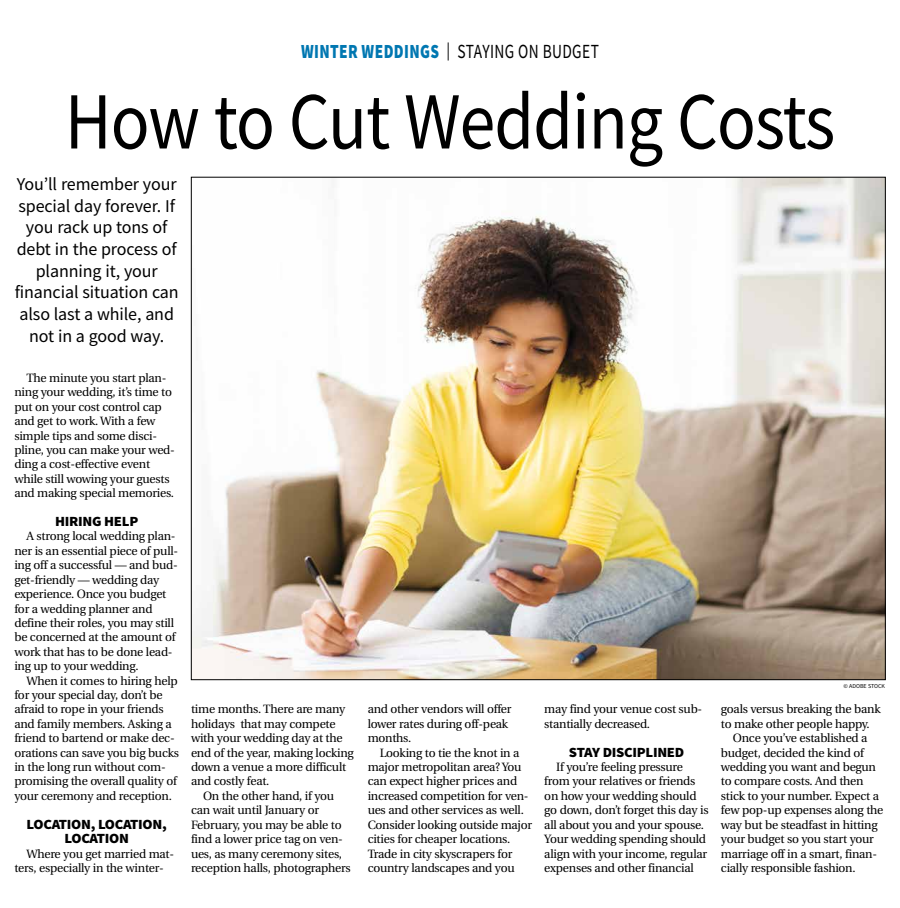
<style>
.page{position:relative;width:900px;height:908px;background:#fff}
.page>*{position:absolute;margin:0;border:0;box-sizing:border-box;transform-origin:0 0}
.t1{font:81px "Source Sans Pro";letter-spacing:-.015em;color:#000;scale:.89 1}
.t2{font:20px "Source Sans Pro";letter-spacing:.025em;color:#000;scale:.77 1}
.t3{font:18px/21.6px "Source Sans Pro";letter-spacing:-.005em;color:#000;text-align:center}
.t4{font:900 14px/14.4px "Source Sans Pro";letter-spacing:-.02em;color:#000;text-align:center;scale:1.05 1}
.t5{font:12px/14.4px "Utopia";letter-spacing:-.02em;color:#000}
.t6{font:6px "Source Sans Pro";color:#000}
.s1{font-weight:900;color:#0077b1}
.s2{font-size:18px}
</style>
<div class="page">
<img style="left:193px;top:179px;width:691px;height:498px">
<h2 class="t2" style="left:301px;top:39px;width:388px"><span class="s1">WINTER WEDDINGS</span> <span class="s2">|</span> STAYING ON BUDGET</h2>
<h1 class="t1" style="left:65px;top:70px;width:867px">How to Cut Wedding Costs</h1>
<h3 class="t3" style="left:15px;top:173px;width:166px">You’ll remember your special day forever. If you rack up tons of debt in the process of planning it, your financial situation can also last a while, and not in a good way.</h3>
<p class="t5" style="left:14px;top:371px;width:162px;text-indent:12px">The minute you start plan&shy;ning your wedding, it’s time to put on your cost control cap and get to work. With a few simple tips and some disci&shy;pline, you can make your wed&shy;ding a cost-effective event while still wowing your guests and making special memories.</p>
<p class="t4" style="left:55px;top:514px;width:81px">HIRING HELP</p>
<p class="t5" style="left:14px;top:529px;width:165px;text-indent:12px">A strong local wedding plan&shy;ner is an essential piece of pull&shy;ing off a successful — and bud&shy;get-friendly — wedding day experience. Once you budget for a wedding planner and define their roles, you may still be concerned at the amount of work that has to be done lead&shy;ing up to your wedding.</p>
<p class="t5" style="left:14px;top:673px;width:166px;text-indent:12px">When it comes to hiring help for your special day, don’t be afraid to rope in your friends and family members. Asking a friend to bartend or make dec&shy;orations can save you big bucks in the long run without com&shy;promising the overall quality of your ceremony and reception.</p>
<p class="t4" style="left:27px;top:816px;width:135px">LOCATION, LOCATION,<br>LOCATION</p>
<p class="t5" style="left:14px;top:846px;width:161px;text-indent:12px">Where you get married mat&shy;ters, especially in the winter-</p>
<p class="t5" style="left:191px;top:702px;width:156px">time months. There are many</p>
<p class="t5" style="left:191px;top:716px;width:146px">holidays that may compete</p>
<p class="t5" style="left:191px;top:731px;width:153px">with your wedding day at the</p>
<p class="t5" style="left:191px;top:745px;width:164px">end of the year, making locking</p>
<p class="t5" style="left:191px;top:759px;width:157px">down a venue a more difficult</p>
<p class="t5" style="left:191px;top:774px;width:80px">and costly feat.</p>
<p class="t5" style="left:203px;top:788px;width:133px">On the other hand, if you</p>
<p class="t5" style="left:191px;top:803px;width:130px">can wait until January or</p>
<p class="t5" style="left:191px;top:817px;width:152px">February, you may be able to</p>
<p class="t5" style="left:191px;top:831px;width:153px">find a lower price tag on ven-</p>
<p class="t5" style="left:191px;top:846px;width:153px">ues, as many ceremony sites,</p>
<p class="t5" style="left:191px;top:860px;width:161px">reception halls, photographers</p>
<p class="t5" style="left:368px;top:702px;width:145px">and other vendors will offer lower rates during off-peak months.</p>
<p class="t5" style="left:368px;top:745px;width:166px;text-indent:12px">Looking to tie the knot in a major metropolitan area? You can expect higher prices and increased competition for ven&shy;ues and other services as well.<br>Consider looking outside major cities for cheaper locations.<br>Trade in city skyscrapers for country landscapes and you</p>
<p class="t5" style="left:544px;top:702px;width:159px">may find your venue cost sub&shy;stantially decreased.</p>
<p class="t4" style="left:569px;top:744px;width:111px">STAY DISCIPLINED</p>
<p class="t5" style="left:544px;top:759px;width:166px;text-indent:12px">If you’re feeling pressure from your relatives or friends on how your wedding should go down, don’t forget this day is all about you and your spouse.<br>Your wedding spending should align with your income, regular expenses and other financial</p>
<p class="t6" style="left:844px;top:682px;width:43px">© ADOBE STOCK</p>
<p class="t5" style="left:721px;top:702px;width:161px">goals versus breaking the bank</p>
<p class="t5" style="left:721px;top:716px;width:150px">to make other people happy.</p>
<p class="t5" style="left:733px;top:731px;width:136px">Once you’ve established a</p>
<p class="t5" style="left:721px;top:745px;width:145px">budget, decided the kind of</p>
<p class="t5" style="left:721px;top:759px;width:157px">wedding you want and begun</p>
<p class="t5" style="left:721px;top:774px;width:144px">to compare costs. And then</p>
<p class="t5" style="left:721px;top:788px;width:160px">stick to your number. Expect a</p>
<p class="t5" style="left:721px;top:803px;width:164px">few pop-up expenses along the</p>
<p class="t5" style="left:721px;top:817px;width:158px">way but be steadfast in hitting</p>
<p class="t5" style="left:721px;top:831px;width:154px">your budget so you start your</p>
<p class="t5" style="left:721px;top:846px;width:158px">marriage off in a smart, finan-</p>
<p class="t5" style="left:721px;top:860px;width:136px">cially responsible fashion.</p>
</div>
